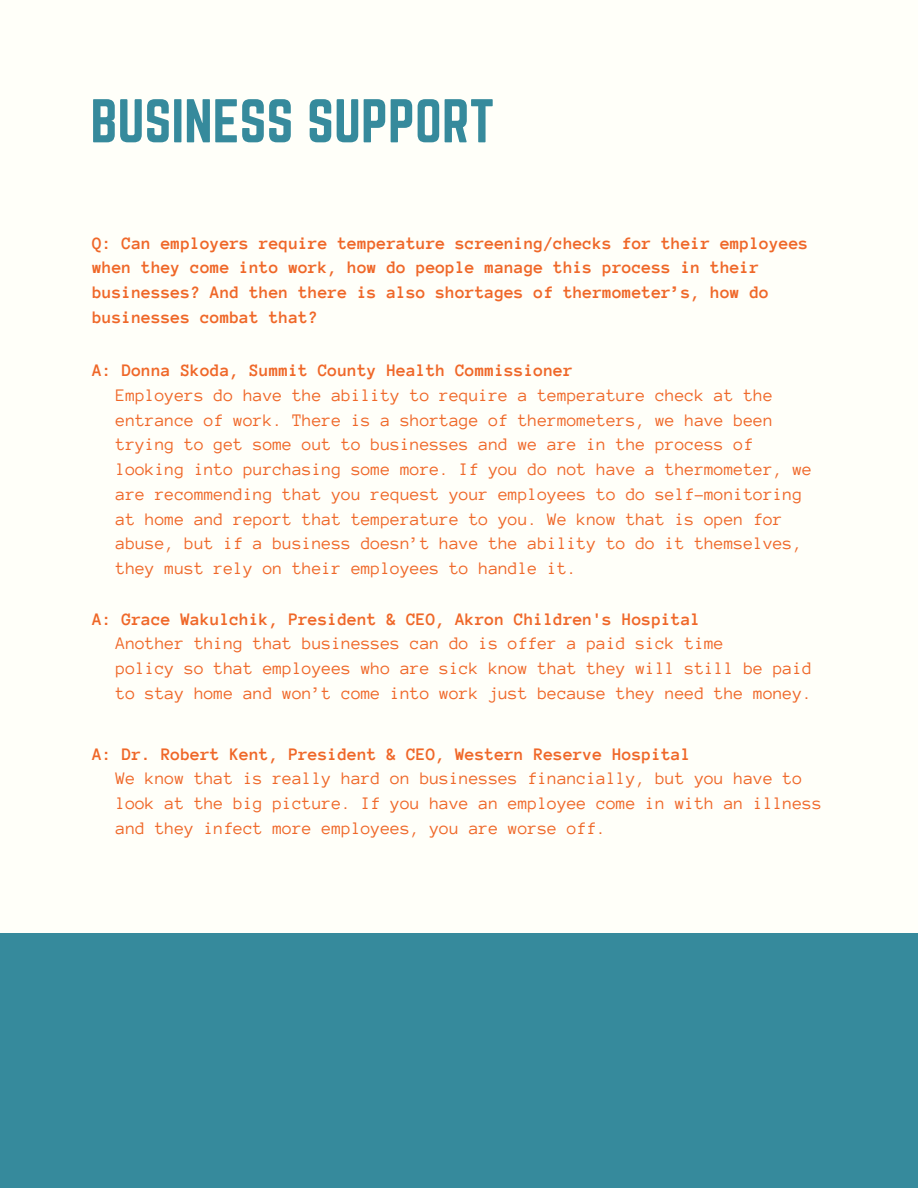
<style>
.page{position:relative;width:918px;height:1188px;background:#fffff9}
.page>*{position:absolute;margin:0;border:0;box-sizing:border-box;transform-origin:0 0}
.t1{font:54px "Norwester";color:#368a9c}
.t2{font:18px/24.8px "Anonymous Pro";color:#ef6728}
.t3{font:700 18px/24.8px "Anonymous Pro";color:#ef6728}
</style>
<div class="page">
<div style="left:0;top:933px;width:918px;height:255px;background:#368a9c"></div>
<h1 class="t1" style="left:90px;top:95px;width:405px">BUSINESS SUPPORT</h1>
<p class="t3" style="left:92px;top:231px;width:718px">Q: Can employers require temperature screening/checks for their employees when they come into work, how do people manage this process in their businesses? And then there is also shortages of thermometer’s, how do businesses combat that?</p>
<p class="t3" style="left:92px;top:358px;width:482px">A: Donna Skoda, Summit County Health Commissioner</p>
<p class="t2" style="left:116px;top:383px;width:698px">Employers do have the ability to require a temperature check at the entrance of work. There is a shortage of thermometers, we have been trying to get some out to businesses and we are in the process of looking into purchasing some more. If you do not have a thermometer, we are recommending that you request your employees to do self-monitoring at home and report that temperature to you. We know that is open for abuse, but if a business doesn’t have the ability to do it themselves, they must rely on their employees to handle it.</p>
<p class="t3" style="left:92px;top:607px;width:610px">A: Grace Wakulchik, President &amp; CEO, Akron Children's Hospital</p>
<p class="t2" style="left:116px;top:631px;width:698px">Another thing that businesses can do is offer a paid sick time<br>policy so that employees who are sick know that they will still be paid to stay home and won’t come into work just because they need the money.</p>
<p class="t3" style="left:92px;top:742px;width:600px">A: Dr. Robert Kent, President &amp; CEO, Western Reserve Hospital</p>
<p class="t2" style="left:116px;top:766px;width:708px">We know that is really hard on businesses financially, but you have to look at the big picture. If you have an employee come in with an illness and they infect more employees, you are worse off.</p>
</div>
